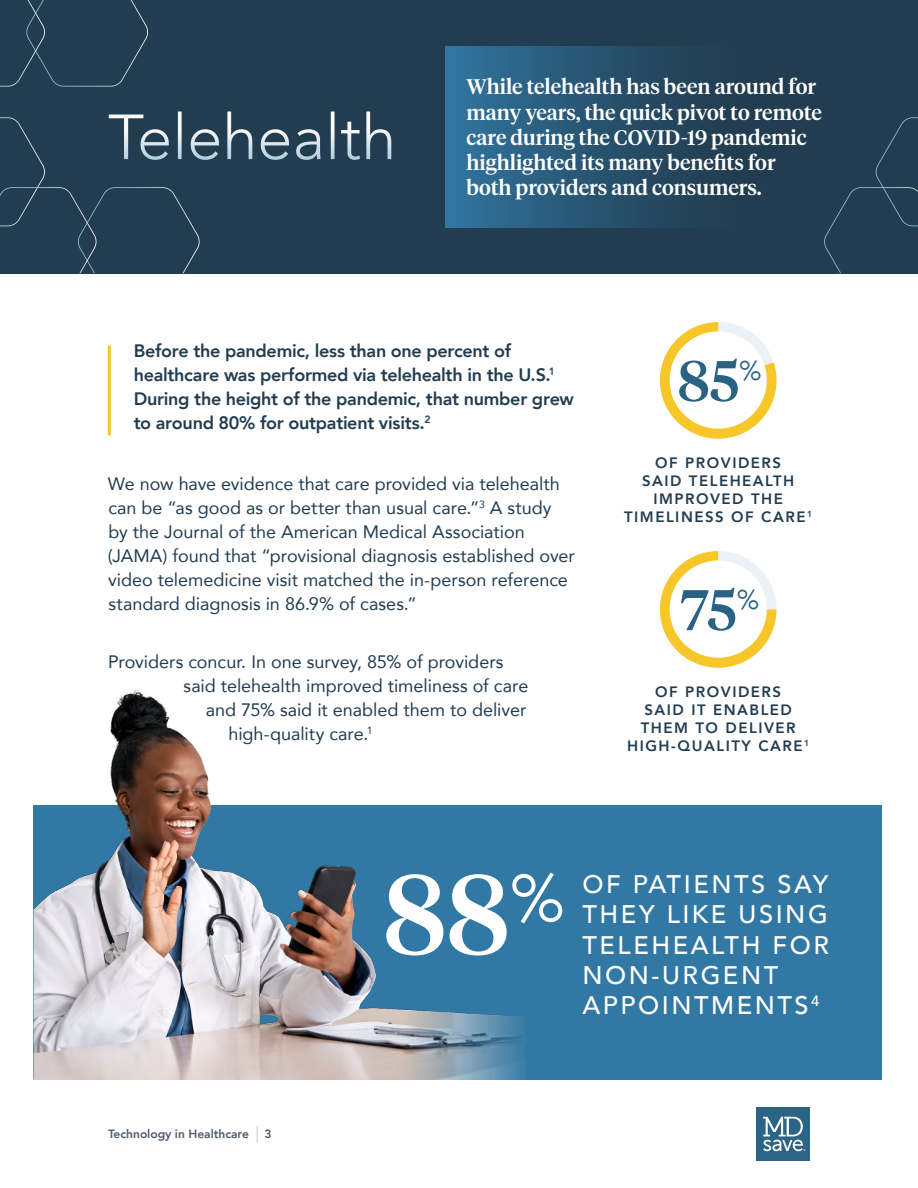
<style>
.page{position:relative;width:918px;height:1188px;background:#fff}
.page>*{position:absolute;margin:0;border:0;box-sizing:border-box;transform-origin:0 0}
.t1{font:500 112.65px "Tiempos Headline";color:#fff}
.t2{font:300 63px "Avenir";color:#fff}
.t3{font:500 57px "Tiempos Headline";color:#2a6285}
.t4{font:500 25.35px/30.5px "Avenir";letter-spacing:.1em;color:#fff}
.t5{font:500 21px/25.2px "Tiempos Headline";color:#fff}
.t6{font:18px/24px "Avenir";color:#223d50}
.t7{font:800 18px/24px "Avenir";letter-spacing:-.015em;color:#223d50}
.t8{font:800 15px/18px "Avenir";letter-spacing:.1em;color:#223d50;text-align:center}
.t9{font:800 12px "Avenir";color:#4f5c6c}
</style>
<div class="page">
<div style="left:0;top:0;width:918px;height:273px;background:#223d50"></div>
<svg style="left:824px;top:227px;width:17px;height:46px"></svg>
<svg style="left:0;top:117px;width:200px;height:156px"></svg>
<svg style="left:0;top:0;width:148px;height:87px"></svg>
<svg style="left:445px;top:46px;width:473px;height:181px"></svg>
<div style="left:33px;top:806px;width:849px;height:274px;background:#3278a4"></div>
<img style="left:33px;top:689px;width:493px;height:391px">
<svg style="left:660px;top:322px;width:117px;height:117px"></svg>
<div style="left:670px;top:331px;width:97px;height:98px;background:#fff;border-radius:50%"></div>
<svg style="left:660px;top:551px;width:117px;height:117px"></svg>
<div style="left:670px;top:561px;width:97px;height:97px;background:#fff;border-radius:50%"></div>
<hr style="left:108px;top:345px;width:3px;height:90px;background:#f7c629">
<div style="left:756px;top:1107px;width:54px;height:54px;background:#2b6485"></div>
<svg style="left:763px;top:1117px;width:42px;height:34px"></svg>
<svg style="left:256px;top:1126px;width:2px;height:16px"></svg>
<h2 class="t2" style="left:108px;top:100px;width:290px">Telehealth</h2>
<p class="t5" style="left:466px;top:73px;width:357px">While telehealth has been around for many years, the quick pivot to remote care during the COVID-19 pandemic highlighted its many benefits for both providers and consumers.</p>
<p class="t7" style="left:134px;top:339px;width:442px">Before the pandemic, less than one percent of healthcare was performed via telehealth in the U.S.<sup>1<br></sup>During the height of the pandemic, that number grew to around 80% for outpatient visits.<sup>2</sup></p>
<p class="t6" style="left:108px;top:471px;width:468px">We now have evidence that care provided via telehealth can be “as good as or better than usual care.”<sup>3</sup> A study by the Journal of the American Medical Association (JAMA) found that “provisional diagnosis established over video telemedicine visit matched the in-person reference standard diagnosis in 86.9% of cases.”</p>
<p class="t6" style="left:108px;top:649px;width:397px">Providers concur. In one survey, 85% of providers</p>
<p class="t6" style="left:184px;top:673px;width:346px">said telehealth improved timeliness of care</p>
<p class="t6" style="left:206px;top:697px;width:322px">and 75% said it enabled them to deliver</p>
<p class="t6" style="left:228px;top:721px;width:146px">high-quality care.<sup>1</sup></p>
<h3 class="t3" style="left:678px;top:342px;width:85px">85<sup>%</sup></h3>
<p class="t8" style="left:624px;top:454px;width:190px">OF PROVIDERS<br>SAID TELEHEALTH<br>IMPROVED THE<br>TIMELINESS OF CARE<sup>1</sup></p>
<h3 class="t3" style="left:680px;top:571px;width:80px">75<sup>%</sup></h3>
<p class="t8" style="left:627px;top:683px;width:184px">OF PROVIDERS<br>SAID IT ENABLED<br>THEM TO DELIVER<br>HIGH-QUALITY CARE<sup>1</sup></p>
<p class="t9" style="left:108px;top:1125px;width:142px">Technology in Healthcare</p>
<p class="t9" style="left:265px;top:1125px;width:9px">3</p>
<h1 class="t1" style="left:383px;top:837px;width:183px">88<sup>%</sup></h1>
<h3 class="t4" style="left:583px;top:867px;width:248px">OF PATIENTS SAY<br>THEY LIKE USING<br>TELEHEALTH FOR<br>NON-URGENT<br>APPOINTMENTS<sup>4</sup></h3>
</div>
